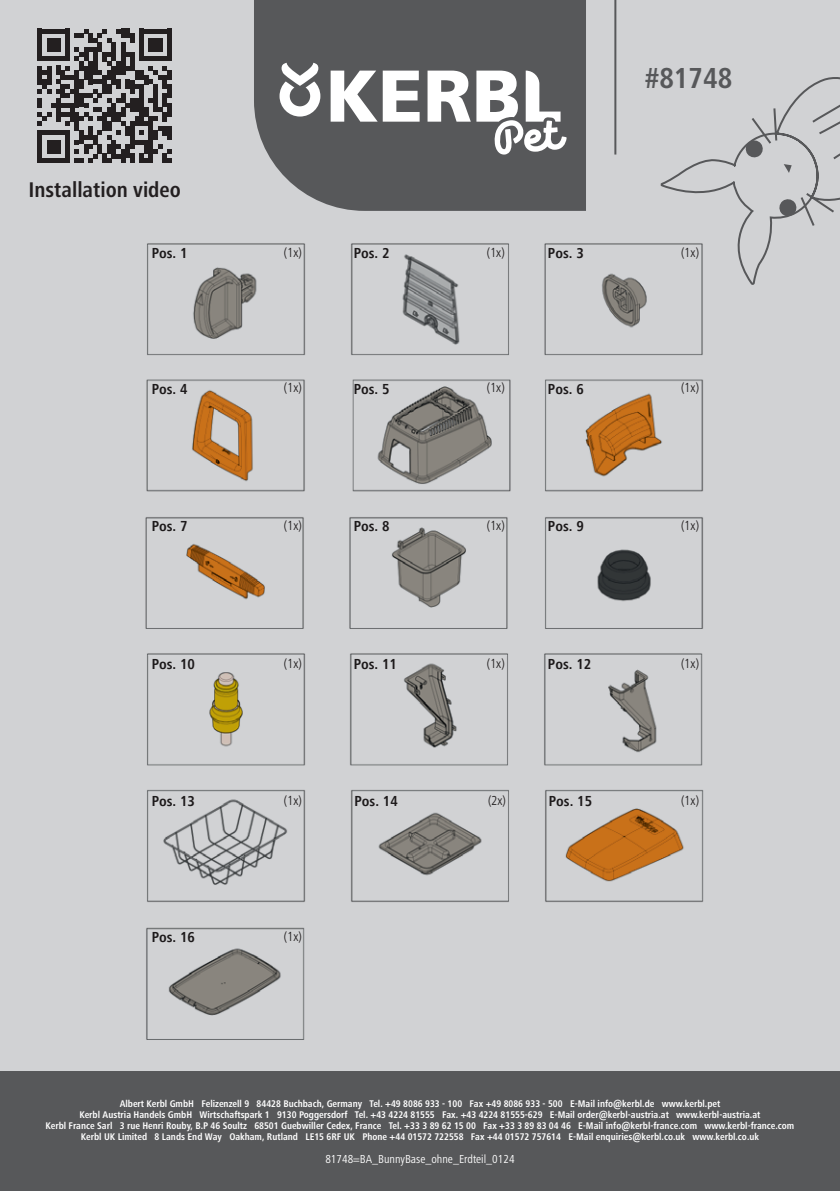
<style>
.page{position:relative;width:840px;height:1191px;background:#fff}
.page>*{position:absolute;margin:0;border:0;box-sizing:border-box;transform-origin:0 0}
.t1{font:700 condensed 30px "Frutiger Next LTW1 G";color:#57585a}
.t2{font:700 condensed 22px "Frutiger Next LTW1 G";color:#231f20}
.t3{font:700 condensed 14.2px "Frutiger LT";color:#231f20}
.t4{font:300 condensed 13px "Frutiger LT";color:#231f20}
.t5{font:condensed 12px "Frutiger Next LTW1 G";color:#fff}
.t6{font:700 condensed 10px/11px "Frutiger Next LTW1 G";color:#fff;text-align:center}
</style>
<div class="page">
<div style="left:0;top:0;width:839px;height:1191px;background:#d1d2d4"></div>
<svg style="left:37px;top:29px;width:135px;height:134px"></svg>
<hr style="left:614px;top:0;width:2px;height:154px;background:#57585a">
<img style="left:146px;top:655px;width:558px;height:385px">
<img style="left:145px;top:243px;width:558px;height:412px">
<svg style="left:658px;top:77px;width:181px;height:210px"></svg>
<div style="left:0;top:1071px;width:839px;height:120px;background:#57585a"></div>
<div style="left:254px;top:0;width:331px;height:211px;background:#57585a"></div>
<svg style="left:279px;top:63px;width:41px;height:54px"></svg>
<svg style="left:330px;top:71px;width:89px;height:51px"></svg>
<svg style="left:427px;top:71px;width:43px;height:51px"></svg>
<svg style="left:476px;top:71px;width:90px;height:83px"></svg>
<h2 class="t2" style="left:28px;top:177px;width:154px">Installation video</h2>
<h1 class="t1" style="left:644px;top:61px;width:89px">#81748</h1>
<h3 class="t3" style="left:152px;top:244px;width:37px">Pos. 1</h3>
<h3 class="t4" style="left:284px;top:245px;width:19px">(1x)</h3>
<h3 class="t3" style="left:353px;top:244px;width:37px">Pos. 2</h3>
<h3 class="t4" style="left:486px;top:245px;width:19px">(1x)</h3>
<h3 class="t3" style="left:547px;top:244px;width:37px">Pos. 3</h3>
<h3 class="t4" style="left:680px;top:245px;width:20px">(1x)</h3>
<h3 class="t3" style="left:152px;top:380px;width:37px">Pos. 4</h3>
<h3 class="t4" style="left:284px;top:380px;width:19px">(1x)</h3>
<h3 class="t3" style="left:353px;top:380px;width:37px">Pos. 5</h3>
<h3 class="t4" style="left:486px;top:380px;width:19px">(1x)</h3>
<h3 class="t3" style="left:547px;top:380px;width:37px">Pos. 6</h3>
<h3 class="t4" style="left:680px;top:380px;width:20px">(1x)</h3>
<h3 class="t3" style="left:152px;top:518px;width:37px">Pos. 7</h3>
<h3 class="t4" style="left:284px;top:518px;width:19px">(1x)</h3>
<h3 class="t3" style="left:353px;top:518px;width:37px">Pos. 8</h3>
<h3 class="t4" style="left:486px;top:518px;width:19px">(1x)</h3>
<h3 class="t3" style="left:547px;top:518px;width:37px">Pos. 9</h3>
<h3 class="t4" style="left:680px;top:518px;width:20px">(1x)</h3>
<h3 class="t3" style="left:152px;top:656px;width:45px">Pos. 10</h3>
<h3 class="t4" style="left:284px;top:656px;width:19px">(1x)</h3>
<h3 class="t3" style="left:353px;top:656px;width:45px">Pos. 11</h3>
<h3 class="t4" style="left:486px;top:656px;width:19px">(1x)</h3>
<h3 class="t3" style="left:547px;top:656px;width:45px">Pos. 12</h3>
<h3 class="t4" style="left:680px;top:656px;width:20px">(1x)</h3>
<h3 class="t3" style="left:152px;top:792px;width:45px">Pos. 13</h3>
<h3 class="t4" style="left:284px;top:793px;width:19px">(1x)</h3>
<h3 class="t4" style="left:487px;top:793px;width:19px">(2x)</h3>
<h3 class="t3" style="left:548px;top:792px;width:45px">Pos. 15</h3>
<h3 class="t4" style="left:680px;top:793px;width:20px">(1x)</h3>
<h3 class="t3" style="left:354px;top:792px;width:45px">Pos. 14</h3>
<h3 class="t3" style="left:152px;top:928px;width:45px">Pos. 16</h3>
<h3 class="t4" style="left:284px;top:928px;width:19px">(1x)</h3>
<p class="t6" style="left:45px;top:1097px;width:750px">Albert Kerbl GmbH Felizenzell 9 84428 Buchbach, Germany Tel. +49 8086 933 - 100 Fax +49 8086 933 - 500 E-Mail info@kerbl.de www.kerbl.pet<br>Kerbl Austria Handels GmbH Wirtschaftspark 1 9130 Poggersdorf Tel. +43 4224 81555 Fax. +43 4224 81555-629 E-Mail order@kerbl-austria.at www.kerbl-austria.at<br>Kerbl France Sarl 3 rue Henri Rouby, B.P 46 Soultz 68501 Guebwiller Cedex, France Tel. +33 3 89 62 15 00 Fax +33 3 89 83 04 46 E-Mail info@kerbl-france.com www.kerbl-france.com Kerbl UK Limited 8 Lands End Way Oakham, Rutland LE15 6RF UK Phone +44 01572 722558 Fax +44 01572 757614 E-Mail enquiries@kerbl.co.uk www.kerbl.co.uk</p>
<p class="t5" style="left:325px;top:1151px;width:191px">81748=BA_BunnyBase_ohne_Erdteil_0124</p>
</div>
